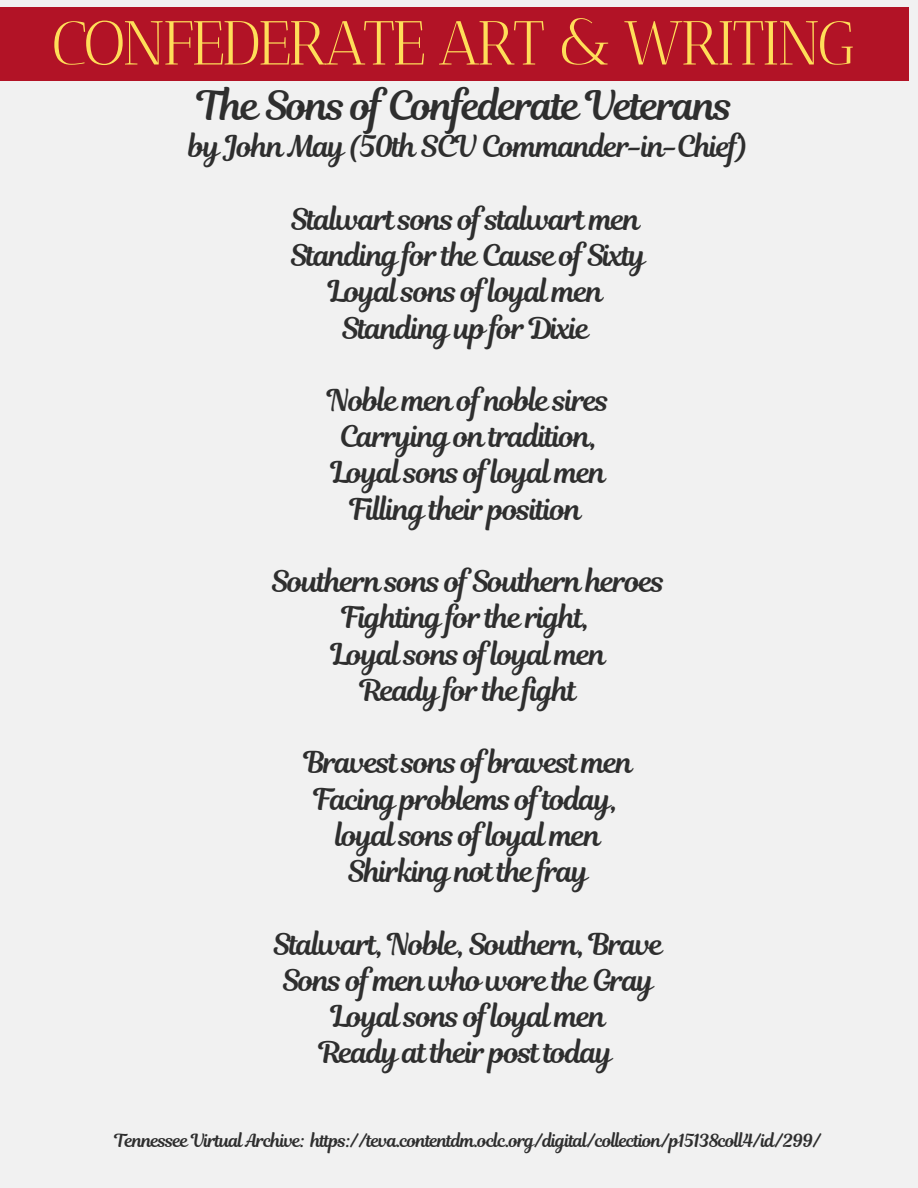
<style>
.page{position:relative;width:918px;height:1188px;background:#f1f1f1}
.page>*{position:absolute;margin:0;border:0;box-sizing:border-box;transform-origin:0 0}
.t1{font:61.95px "Antic Didone";letter-spacing:-.05em;color:#ffde59}
.t2{font:40.05px "Magnolia Script";letter-spacing:-.045em;color:#2e2e2e}
.t3{font:29.55px/36.3px "Magnolia Script";letter-spacing:-.045em;color:#2e2e2e;text-align:center}
.t4{font:17.85px "Magnolia Script";letter-spacing:-.045em;color:#2e2e2e}
</style>
<div class="page">
<div style="left:0;top:7px;width:909px;height:73px;background:#b21326"></div>
<p class="t1" style="left:52px;top:6px;width:805px">CONFEDERATE ART &amp; WRITING</p>
<h1 class="t2" style="left:197px;top:78px;width:538px">The Sons of Confederate Veterans</h1>
<h1 class="t3" style="left:189px;top:129px;width:560px">by John May (50th SCV Commander-in-Chief)</h1>
<h2 class="t3" style="left:290px;top:201px;width:358px">Stalwart sons of stalwart men<br>Standingfor the Cause of Sixty<br>Loyal sons of loyal men<br>Standing upfor Dixie</h2>
<h2 class="t3" style="left:327px;top:382px;width:284px">Noble men of noble sires<br>Carrying on tradition,<br>Loyal sons of loyal men<br>Filling their position</h2>
<h2 class="t3" style="left:272px;top:564px;width:395px">Southern sons of Southern heroes<br>Fightingfor the right,<br>Loyal sons of loyal men<br>Readyfor the fight</h2>
<h2 class="t3" style="left:304px;top:745px;width:331px">Bravest sons of bravest men<br>Facing problems of today, loyal sons of loyal men<br>Shirking not the fray</h2>
<h2 class="t3" style="left:273px;top:926px;width:392px">Stalwart, Noble, Southern, Brave<br>Sons of men who wore the Gray<br>Loyal sons of loyal men<br>Ready at their post today</h2>
<h2 class="t4" style="left:115px;top:1128px;width:709px">Tennessee Virtual Archive: https://teva.contentdm.oclc.org/digital/collection/p15138coll4/id/299/</h2>
</div>
